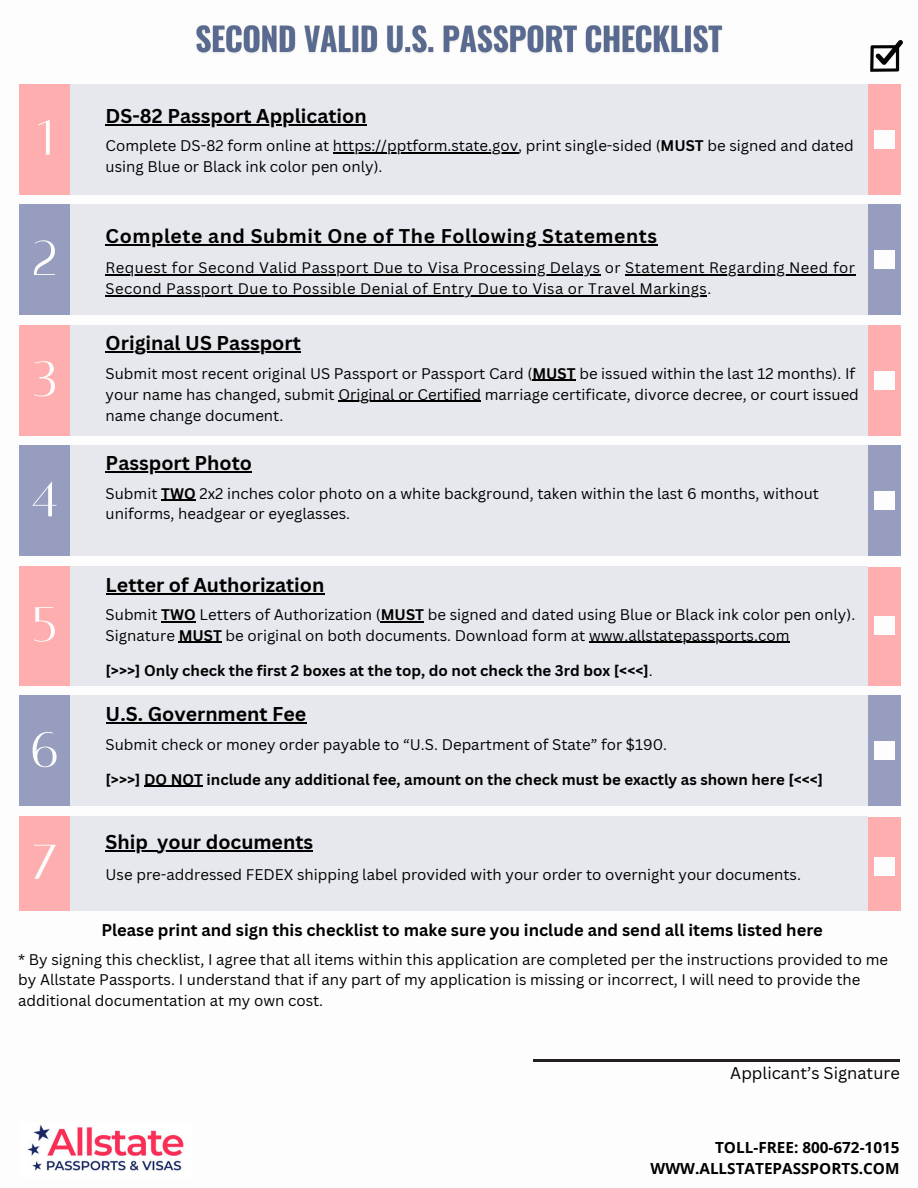
<style>
.page{position:relative;width:918px;height:1188px;background:#fff}
.page>*{position:absolute;margin:0;border:0;box-sizing:border-box;transform-origin:0 0}
.t1{font:54px "Alta regular";color:#fdfdfd}
.t2{font:700 19.5px "Canva Sans";color:#000}
.t3{font:700 19.35px "Canva Sans";letter-spacing:.03em;color:#000}
.t4{font:700 16.5px "Canva Sans";color:#000}
.t5{font:16.5px "Canva Sans";color:#000}
.t6{font:700 15.3px/21.3px "Open Sans";color:#000;text-align:right}
.t7{font:15px/20.7px "Canva Sans";color:#000}
.t8{font:700 15px "Canva Sans";color:#000}
.t9{font:14.85px "Canva Sans";letter-spacing:.03em;color:#000}
.s1{font-weight:700}
.s2{font-weight:400}
</style>
<div class="page">
<img style="left:196px;top:25px;width:527px;height:29px">
<div style="left:70px;top:84px;width:798px;height:110px;background:#e6e8ee"></div>
<div style="left:19px;top:84px;width:51px;height:110px;background:#feaeae"></div>
<div style="left:868px;top:84px;width:33px;height:110px;background:#feaeae"></div>
<div style="left:874px;top:130px;width:20px;height:19px;background:#fdfdfd"></div>
<hr style="left:106px;top:124px;width:261px;height:2px;background:#000">
<hr style="left:333px;top:152px;width:185px;height:1px;background:#000">
<div style="left:70px;top:204px;width:798px;height:111px;background:#e6e8ee"></div>
<div style="left:19px;top:204px;width:51px;height:111px;background:#969dbe"></div>
<div style="left:868px;top:204px;width:33px;height:111px;background:#969dbe"></div>
<div style="left:874px;top:250px;width:20px;height:19px;background:#fdfdfd"></div>
<hr style="left:106px;top:244px;width:552px;height:2px;background:#000">
<hr style="left:106px;top:274px;width:495px;height:2px;background:#000">
<hr style="left:625px;top:274px;width:230px;height:2px;background:#000">
<hr style="left:106px;top:295px;width:601px;height:1px;background:#000">
<div style="left:70px;top:325px;width:798px;height:110px;background:#e6e8ee"></div>
<div style="left:19px;top:325px;width:51px;height:110px;background:#feaeae"></div>
<div style="left:868px;top:325px;width:33px;height:110px;background:#feaeae"></div>
<div style="left:874px;top:371px;width:20px;height:19px;background:#fdfdfd"></div>
<hr style="left:106px;top:351px;width:195px;height:2px;background:#000">
<hr style="left:532px;top:380px;width:44px;height:1px;background:#000">
<hr style="left:338px;top:401px;width:143px;height:1px;background:#000">
<div style="left:70px;top:446px;width:798px;height:110px;background:#e6e8ee"></div>
<div style="left:19px;top:446px;width:51px;height:110px;background:#969dbe"></div>
<div style="left:868px;top:446px;width:33px;height:110px;background:#969dbe"></div>
<div style="left:874px;top:491px;width:20px;height:19px;background:#fdfdfd"></div>
<hr style="left:106px;top:471px;width:146px;height:2px;background:#000">
<hr style="left:161px;top:499px;width:35px;height:1px;background:#000">
<div style="left:70px;top:566px;width:798px;height:119px;background:#e6e8ee"></div>
<div style="left:19px;top:566px;width:51px;height:119px;background:#feaeae"></div>
<div style="left:868px;top:567px;width:33px;height:118px;background:#feaeae"></div>
<div style="left:874px;top:616px;width:20px;height:19px;background:#fdfdfd"></div>
<hr style="left:106px;top:593px;width:219px;height:2px;background:#000">
<hr style="left:161px;top:621px;width:35px;height:1px;background:#000">
<hr style="left:381px;top:621px;width:43px;height:1px;background:#000">
<hr style="left:179px;top:642px;width:43px;height:1px;background:#000">
<hr style="left:589px;top:642px;width:200px;height:1px;background:#000">
<div style="left:70px;top:696px;width:798px;height:110px;background:#e6e8ee"></div>
<div style="left:19px;top:696px;width:51px;height:110px;background:#969dbe"></div>
<div style="left:868px;top:696px;width:33px;height:110px;background:#969dbe"></div>
<div style="left:874px;top:741px;width:20px;height:19px;background:#fdfdfd"></div>
<hr style="left:106px;top:722px;width:200px;height:2px;background:#000">
<hr style="left:144px;top:786px;width:59px;height:1px;background:#000">
<div style="left:70px;top:816px;width:798px;height:94px;background:#e6e8ee"></div>
<div style="left:19px;top:816px;width:51px;height:94px;background:#feaeae"></div>
<div style="left:868px;top:817px;width:33px;height:93px;background:#feaeae"></div>
<div style="left:874px;top:857px;width:20px;height:19px;background:#fdfdfd"></div>
<hr style="left:106px;top:850px;width:42px;height:2px;background:#000">
<svg style="left:148px;top:850px;width:9px;height:2px"></svg>
<hr style="left:157px;top:850px;width:156px;height:2px;background:#000">
<hr style="left:534px;top:1059px;width:366px;height:3px;background:#231f20">
<img style="left:27px;top:1125px;width:157px;height:46px">
<img style="left:871px;top:40px;width:31px;height:32px">
<p class="t1" style="left:36px;top:111px;width:17px">1</p>
<p class="t1" style="left:32px;top:232px;width:27px">2</p>
<p class="t1" style="left:32px;top:352px;width:26px">3</p>
<p class="t1" style="left:31px;top:473px;width:29px">4</p>
<h2 class="t1" style="left:32px;top:598px;width:26px">5</h2>
<h2 class="t1" style="left:30px;top:723px;width:30px">6</h2>
<p class="t2" style="left:106px;top:102px;width:263px">DS-82 Passport Application</p>
<p class="t7" style="left:106px;top:135px;width:750px">Complete DS-82 form online at https://pptform.state.gov, print single-sided (<span class="s1">MUST</span> be signed and dated</p>
<p class="t7" style="left:106px;top:156px;width:278px">using Blue or Black ink color pen only).</p>
<h2 class="t3" style="left:106px;top:222px;width:553px">Complete and Submit One of The Following Statements</h2>
<p class="t9" style="left:106px;top:257px;width:751px">Request for Second Valid Passport Due to Visa Processing Delays or Statement Regarding Need for</p>
<p class="t9" style="left:106px;top:278px;width:607px">Second Passport Due to Possible Denial of Entry Due to Visa or Travel Markings.</p>
<h2 class="t2" style="left:106px;top:330px;width:197px">Original US Passport</h2>
<p class="t7" style="left:106px;top:363px;width:755px">Submit most recent original US Passport or Passport Card (<span class="s1">MUST</span> be issued within the last 12 months). If your name has changed, submit Original or Certified marriage certificate, divorce decree, or court issued</p>
<h2 class="t7" style="left:106px;top:404px;width:179px">name change document.</h2>
<p class="t2" style="left:106px;top:449px;width:148px">Passport Photo</p>
<p class="t7" style="left:106px;top:482px;width:715px">Submit <span class="s1">TWO</span> 2x2 inches color photo on a white background, taken within the last 6 months, without uniforms, headgear or eyeglasses.</p>
<p class="t2" style="left:106px;top:571px;width:220px">Letter of Authorization</p>
<p class="t7" style="left:106px;top:604px;width:751px">Submit <span class="s1">TWO</span> Letters of Authorization (<span class="s1">MUST</span> be signed and dated using Blue or Black ink color pen only).<br>Signature <span class="s1">MUST</span> be original on both documents. Download form at www.allstatepassports.com</p>
<p class="t8" style="left:106px;top:660px;width:549px">[&gt;&gt;&gt;] Only check the first 2 boxes at the top, do not check the 3rd box [&lt;&lt;&lt;]<span class="s2">.</span></p>
<p class="t2" style="left:106px;top:700px;width:202px">U.S. Government Fee</p>
<p class="t7" style="left:106px;top:733px;width:563px">Submit check or money order payable to “U.S. Department of State” for $190.</p>
<p class="t8" style="left:106px;top:769px;width:719px">[&gt;&gt;&gt;] DO NOT include any additional fee, amount on the check must be exactly as shown here [&lt;&lt;&lt;]</p>
<p class="t2" style="left:106px;top:829px;width:44px">Ship</p>
<h4 class="t2" style="left:157px;top:829px;width:157px">your documents</h4>
<h4 class="t7" style="left:106px;top:864px;width:697px">Use pre-addressed FEDEX shipping label provided with your order to overnight your documents.</h4>
<p class="t4" style="left:101px;top:918px;width:723px">Please print and sign this checklist to make sure you include and send all items listed here</p>
<p class="t7" style="left:18px;top:949px;width:871px;line-height:20.2px">* By signing this checklist, I agree that all items within this application are completed per the instructions provided to me by Allstate Passports. I understand that if any part of my application is missing or incorrect, I will need to provide the additional documentation at my own cost.</p>
<h2 class="t1" style="left:32px;top:835px;width:27px">7</h2>
<p class="t5" style="left:730px;top:1061px;width:171px">Applicant’s Signature</p>
<p class="t6" style="left:651px;top:1136px;width:250px">TOLL-FREE: 800-672-1015<br>WWW.ALLSTATEPASSPORTS.COM</p>
</div>
